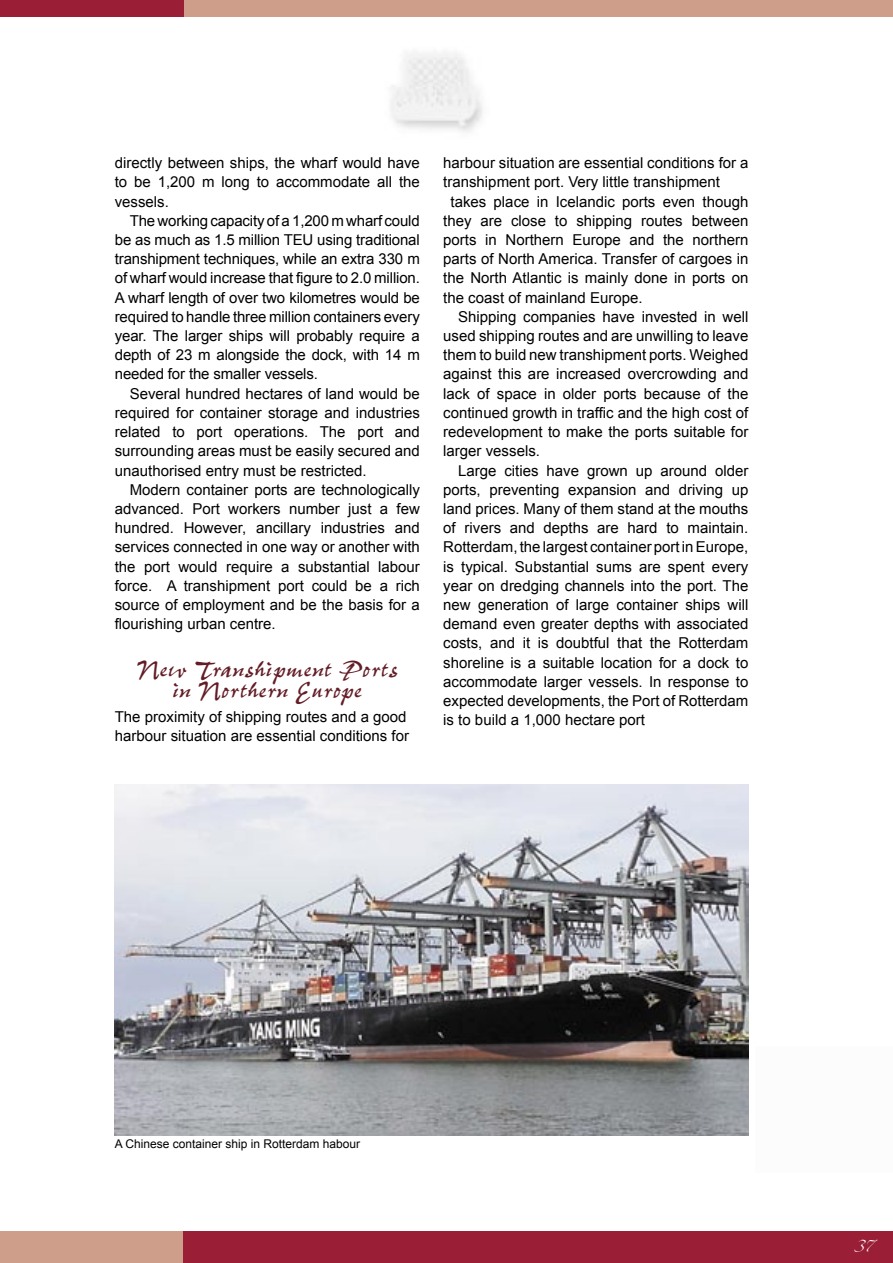
<style>
.page{position:relative;width:893px;height:1263px;background:#fff}
.page>*{position:absolute;margin:0;border:0;box-sizing:border-box;transform-origin:0 0}
.t1{font:27px/21px "Pepita";letter-spacing:.005em;color:#631d26;text-align:center;scale:1.05 1}
.t2{font:27px "Zapfino";color:#fff;scale:1.05 1}
.t3{font:15px/19.2px "Arial";color:#000;text-align:justify}
.t4{font:12px "Arial";color:#000}
</style>
<div class="page">
<div style="left:0;top:1231px;width:184px;height:32px;background:#ce9e8a"></div>
<div style="left:184px;top:1231px;width:709px;height:32px;background:#991e36"></div>
<div style="left:184px;top:0;width:709px;height:16px;background:#ce9e8a"></div>
<div style="left:0;top:0;width:184px;height:16px;background:#991e36"></div>
<img style="left:115px;top:784px;width:633px;height:351px">
<p class="t3" style="left:115px;top:153px;width:307px">directly between ships, the wharf would have to be 1,200 m long to accommodate all the vessels.</p>
<p class="t3" style="left:115px;top:211px;width:307px;text-indent:15px">The working capacity of a 1,200 m wharf could be as much as 1.5 million TEU using traditional transhipment techniques, while an extra 330 m of wharf would increase that figure to 2.0 million.<br>A wharf length of over two kilometres would be required to handle three million containers every year. The larger ships will probably require a depth of 23 m alongside the dock, with 14 m needed for the smaller vessels.</p>
<p class="t3" style="left:115px;top:384px;width:307px;text-indent:15px">Several hundred hectares of land would be required for container storage and industries related to port operations. The port and surrounding areas must be easily secured and unauthorised entry must be restricted.</p>
<p class="t3" style="left:115px;top:480px;width:307px;text-indent:15px">Modern container ports are technologically advanced. Port workers number just a few hundred. However, ancillary industries and services connected in one way or another with the port would require a substantial labour force. A transhipment port could be a rich source of employment and be the basis for a flourishing urban centre.</p>
<h1 class="t1" style="left:137px;top:659px;width:250px">New Transhipment Ports in Northern Europe</h1>
<p class="t3" style="left:115px;top:707px;width:296px">The proximity of shipping routes and a good harbour situation are essential conditions for</p>
<p class="t3" style="left:443px;top:153px;width:307px">harbour situation are essential conditions for a</p>
<p class="t3" style="left:443px;top:173px;width:278px">transhipment port. Very little transhipment</p>
<p class="t3" style="left:451px;top:192px;width:299px">takes place in Icelandic ports even though</p>
<p class="t3" style="left:443px;top:211px;width:307px">they are close to shipping routes between</p>
<p class="t3" style="left:443px;top:230px;width:307px">ports in Northern Europe and the northern</p>
<p class="t3" style="left:443px;top:249px;width:307px">parts of North America. Transfer of cargoes in</p>
<p class="t3" style="left:443px;top:269px;width:307px">the North Atlantic is mainly done in ports on</p>
<p class="t3" style="left:443px;top:288px;width:201px">the coast of mainland Europe.</p>
<p class="t3" style="left:458px;top:307px;width:292px">Shipping companies have invested in well</p>
<p class="t3" style="left:443px;top:326px;width:307px">used shipping routes and are unwilling to leave</p>
<p class="t3" style="left:443px;top:345px;width:307px">them to build new transhipment ports. Weighed</p>
<p class="t3" style="left:443px;top:365px;width:307px">against this are increased overcrowding and</p>
<p class="t3" style="left:443px;top:384px;width:307px">lack of space in older ports because of the</p>
<p class="t3" style="left:443px;top:403px;width:307px">continued growth in traffic and the high cost of</p>
<p class="t3" style="left:443px;top:422px;width:307px">redevelopment to make the ports suitable for</p>
<p class="t3" style="left:443px;top:441px;width:98px">larger vessels.</p>
<p class="t3" style="left:458px;top:461px;width:292px">Large cities have grown up around older</p>
<p class="t3" style="left:443px;top:480px;width:307px">ports, preventing expansion and driving up</p>
<p class="t3" style="left:443px;top:499px;width:307px">land prices. Many of them stand at the mouths</p>
<p class="t3" style="left:443px;top:518px;width:307px">of rivers and depths are hard to maintain.</p>
<p class="t3" style="left:443px;top:537px;width:307px">Rotterdam, the largest container port in Europe,</p>
<p class="t3" style="left:443px;top:557px;width:307px">is typical. Substantial sums are spent every</p>
<p class="t3" style="left:443px;top:576px;width:307px">year on dredging channels into the port. The</p>
<p class="t3" style="left:443px;top:595px;width:307px">new generation of large container ships will</p>
<p class="t3" style="left:443px;top:614px;width:307px">demand even greater depths with associated</p>
<p class="t3" style="left:443px;top:633px;width:307px">costs, and it is doubtful that the Rotterdam</p>
<p class="t3" style="left:443px;top:653px;width:307px">shoreline is a suitable location for a dock to</p>
<p class="t3" style="left:443px;top:672px;width:307px">accommodate larger vessels. In response to</p>
<p class="t3" style="left:443px;top:691px;width:307px">expected developments, the Port of Rotterdam</p>
<p class="t3" style="left:443px;top:710px;width:203px">is to build a 1,000 hectare port</p>
<p class="t4" style="left:115px;top:1137px;width:247px">A Chinese container ship in Rotterdam habour</p>
<h1 class="t2" style="left:853px;top:1226px;width:20px">37</h1>
</div>
